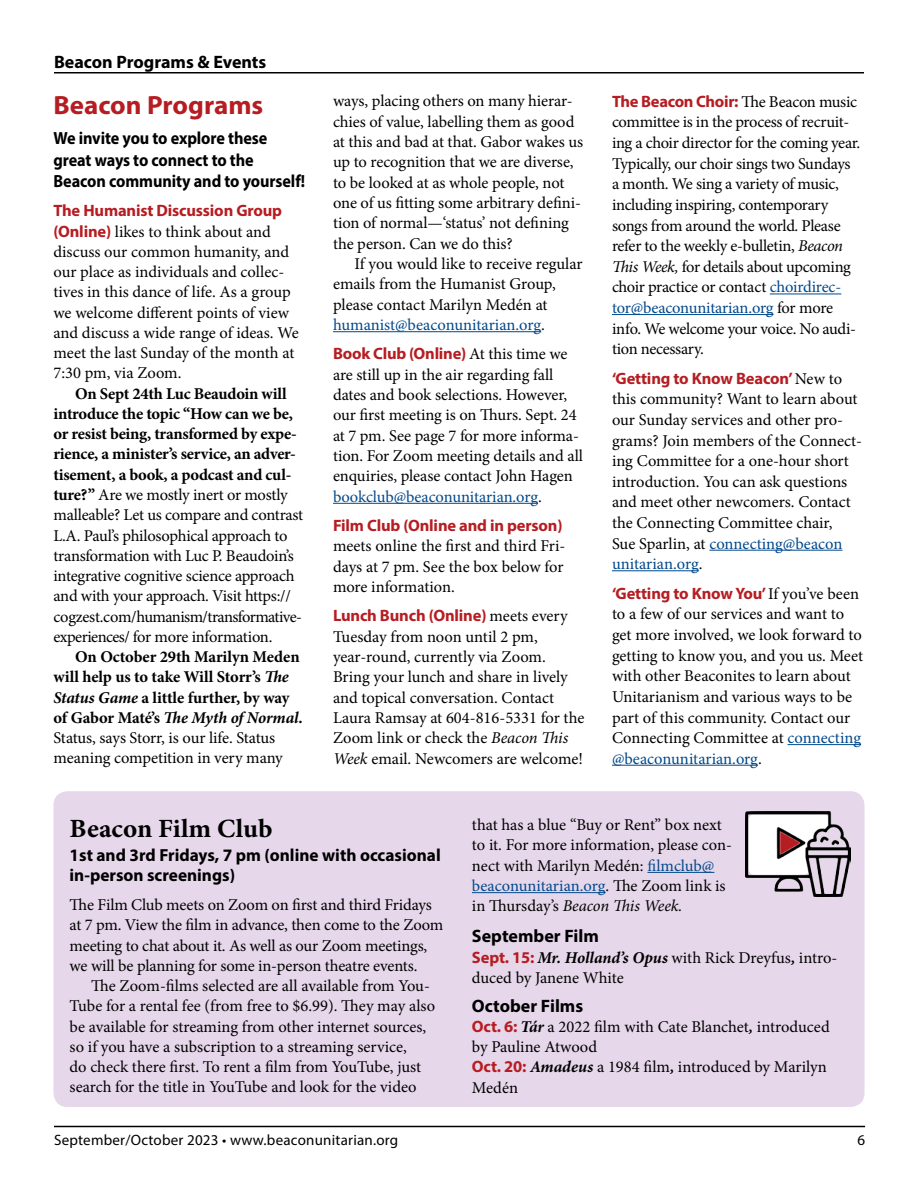
<style>
.page{position:relative;width:918px;height:1188px;background:#fff}
.page>*{position:absolute;margin:0;border:0;box-sizing:border-box;transform-origin:0 0}
.t1{font:700 26.4px "Myriad Pro";color:#b61d22}
.t2{font:700 26.25px "Minion Pro";color:#000}
.t3{font:700 18px "Myriad Pro";color:#000}
.t4{font:700 17.55px/21.3px "Myriad Pro";letter-spacing:-.005em;color:#000;scale:.92 1}
.t5{font:700 17.55px/19.8px "Myriad Pro";letter-spacing:-.005em;color:#000}
.t6{font:16.5px/20.2px "Minion Pro";letter-spacing:-.01em;color:#000}
.t7{font:700 16.5px "Myriad Pro";letter-spacing:-.01em;color:#b61d22}
.t8{font:700 16.5px/20.2px "Minion Pro";letter-spacing:-.005em;color:#000}
.t9{font:15px "Myriad Pro";letter-spacing:.015em;color:#000}
.s1{font-family:"Myriad Pro";font-weight:700;color:#b61d22}
.s2{font-weight:700}
.s3{font-style:italic}
.s4{font-weight:400}
.s5{color:#02498c}
.s6{font-family:"Minion Pro";font-weight:400;color:#000}
.s7{font-weight:700;font-style:italic}
</style>
<div class="page">
<hr style="left:54px;top:1126px;width:811px;height:1px;background:#000">
<hr style="left:54px;top:72px;width:810px;height:2px;background:#000">
<hr style="left:333px;top:331px;width:208px;height:1px;background:#02498c">
<hr style="left:333px;top:503px;width:205px;height:1px;background:#02498c">
<div style="left:53px;top:791px;width:812px;height:316px;background:#e6d7ea;border-radius:14px"></div>
<hr style="left:647px;top:872px;width:67px;height:1px;background:#02498c">
<hr style="left:472px;top:892px;width:134px;height:1px;background:#02498c">
<img style="left:745px;top:811px;width:105px;height:85px">
<hr style="left:770px;top:294px;width:71px;height:1px;background:#02498c">
<hr style="left:612px;top:314px;width:161px;height:1px;background:#02498c">
<hr style="left:709px;top:550px;width:133px;height:1px;background:#02498c">
<hr style="left:612px;top:570px;width:87px;height:1px;background:#02498c">
<hr style="left:788px;top:744px;width:73px;height:1px;background:#02498c">
<hr style="left:612px;top:765px;width:146px;height:1px;background:#02498c">
<p class="t3" style="left:54px;top:50px;width:214px">Beacon Programs &amp; Events</p>
<h1 class="t1" style="left:53px;top:88px;width:211px">Beacon Programs</h1>
<p class="t4" style="left:53px;top:127px;width:275px">We invite you to explore these great ways to connect to the<br>Beacon community and to yourself!</p>
<p class="t7" style="left:53px;top:200px;width:230px">The Humanist Discussion Group</p>
<p class="t6" style="left:53px;top:221px;width:247px"><span class="s1">(Online)</span> likes to think about and discuss our common humanity, and our place as individuals and collec&shy;tives in this dance of life. As a group we welcome different points of view and discuss a wide range of ideas. We meet the last Sunday of the month at<br>7:30 pm, via Zoom.</p>
<p class="t6" style="left:53px;top:383px;width:251px;text-indent:22px"><span class="s2">On Sept 24th Luc Beaudoin will introduce the topic “How can we be, or resist being, transformed by expe&shy;rience, a minister’s service, an adver&shy;tisement, a book, a podcast and cul&shy;ture?”</span> Are we mostly inert or mostly malleable? Let us compare and contrast L.A. Paul’s philosophical approach to transformation with Luc P. Beaudoin’s integrative cognitive science approach and with your approach. Visit https:// cogzest.com/humanism/transformative&shy;experiences/ for more information.</p>
<p class="t8" style="left:53px;top:646px;width:251px;text-indent:22px">On October 29th Marilyn Meden will help us to take Will Storr’s <span class="s3">The Status Game</span> a little further, by way of Gabor Maté’s <span class="s3">The Myth of Normal</span>.<br><span class="s4">Status, says Storr, is our life. Status meaning competition in very many</span></p>
<p class="t6" style="left:333px;top:91px;width:252px">ways, placing others on many hierar&shy;chies of value, labelling them as good at this and bad at that. Gabor wakes us up to recognition that we are diverse, to be looked at as whole people, not one of us fitting some arbitrary defini&shy;tion of normal—‘status’ not defining the person. Can we do this?</p>
<p class="t6" style="left:333px;top:254px;width:251px;text-indent:22px">If you would like to receive regular emails from the Humanist Group, please contact Marilyn Medén at <span class="s5">humanist@beaconunitarian.org</span>.</p>
<p class="t7" style="left:333px;top:343px;width:236px">Book Club (Online) <span class="s6">At this time we</span></p>
<p class="t6" style="left:333px;top:364px;width:252px">are still up in the air regarding fall dates and book selections. However, our first meeting is on Thurs. Sept. 24 at 7 pm. See page 7 for more informa&shy;tion. For Zoom meeting details and all enquiries, please contact John Hagen <span class="s5">bookclub@beaconunitarian.org</span>.</p>
<p class="t7" style="left:333px;top:515px;width:231px">Film Club (Online and in person)</p>
<p class="t6" style="left:333px;top:536px;width:234px;text-align:justify">meets online the first and third Fri&shy;days at 7 pm. See the box below for more information.</p>
<p class="t7" style="left:333px;top:605px;width:236px">Lunch Bunch (Online) <span class="s6">meets every</span></p>
<p class="t6" style="left:333px;top:626px;width:253px">Tuesday from noon until 2 pm, year-round, currently via Zoom.<br>Bring your lunch and share in lively and topical conversation. Contact Laura Ramsay at 604-816-5331 for the Zoom link or check the <span class="s3">Beacon This Week</span> email. Newcomers are welcome!</p>
<p class="t7" style="left:612px;top:91px;width:247px">The Beacon Choir: <span class="s6">The Beacon music</span></p>
<p class="t6" style="left:612px;top:112px;width:250px">committee is in the process of recruit&shy;ing a choir director for the coming year.<br>Typically, our choir sings two Sundays a month. We sing a variety of music, including inspiring, contemporary songs from around the world. Please refer to the weekly e-bulletin, <span class="s3">Beacon This Week,</span> for details about upcoming choir practice or contact <span class="s5">choirdirec&shy;tor@beaconunitarian.org</span> for more info. We welcome your voice. No audi&shy;tion necessary.</p>
<p class="t7" style="left:612px;top:367px;width:232px">‘Getting to Know Beacon’ <span class="s6">New to</span></p>
<p class="t6" style="left:612px;top:389px;width:252px">this community? Want to learn about our Sunday services and other pro&shy;grams? Join members of the Connect&shy;ing Committee for a one-hour short introduction. You can ask questions and meet other newcomers. Contact the Connecting Committee chair,<br>Sue Sparlin, at <span class="s5">connecting@beacon unitarian.org</span>.</p>
<p class="t7" style="left:612px;top:583px;width:249px">‘Getting to Know You’ <span class="s6">If you’ve been</span></p>
<p class="t6" style="left:612px;top:604px;width:253px">to a few of our services and want to get more involved, we look forward to getting to know you, and you us. Meet with other Beaconites to learn about Unitarianism and various ways to be part of this community. Contact our Connecting Committee at <span class="s5">connecting @beaconunitarian.org</span>.</p>
<h2 class="t2" style="left:70px;top:811px;width:204px">Beacon Film Club</h2>
<p class="t5" style="left:70px;top:845px;width:373px">1st and 3rd Fridays, 7 pm (online with occasional in-person screenings)</p>
<p class="t6" style="left:70px;top:895px;width:375px">The Film Club meets on Zoom on first and third Fridays at 7 pm. View the film in advance, then come to the Zoom meeting to chat about it. As well as our Zoom meetings, we will be planning for some in-person theatre events.</p>
<p class="t6" style="left:70px;top:976px;width:367px;text-indent:22px">The Zoom-films selected are all available from You-Tube for a rental fee (from free to $6.99). They may also be available for streaming from other internet sources, so if you have a subscription to a streaming service,<br>do check there first. To rent a film from YouTube, just search for the title in YouTube and look for the video</p>
<p class="t6" style="left:472px;top:815px;width:262px">that has a blue “Buy or Rent” box next to it. For more information, please con&shy;nect with Marilyn Medén: <span class="s5">filmclub@ beaconunitarian.org</span>. The Zoom link is in Thursday’s <span class="s3">Beacon This Week.</span></p>
<p class="t3" style="left:472px;top:924px;width:128px">September Film</p>
<p class="t6" style="left:472px;top:947px;width:367px"><span class="s1">Sept. 15:</span> <span class="s7">Mr. Holland’s Opus</span> with Rick Dreyfus<span class="s7">,</span> intro&shy;duced by Janene White</p>
<p class="t3" style="left:472px;top:994px;width:113px">October Films</p>
<p class="t6" style="left:472px;top:1017px;width:359px"><span class="s1">Oct. 6:</span> <span class="s7">Tár</span> a 2022 film with Cate Blanchet<span class="s7">,</span> introduced by Pauline Atwood<br><span class="s1">Oct. 20:</span> <span class="s7">Amadeus</span> a 1984 film<span class="s7">,</span> introduced by Marilyn<br>Medén</p>
<p class="t9" style="left:54px;top:1131px;width:346px">September/October 2023 • www.beaconunitarian.org</p>
<p class="t9" style="left:857px;top:1131px;width:9px">6</p>
</div>
